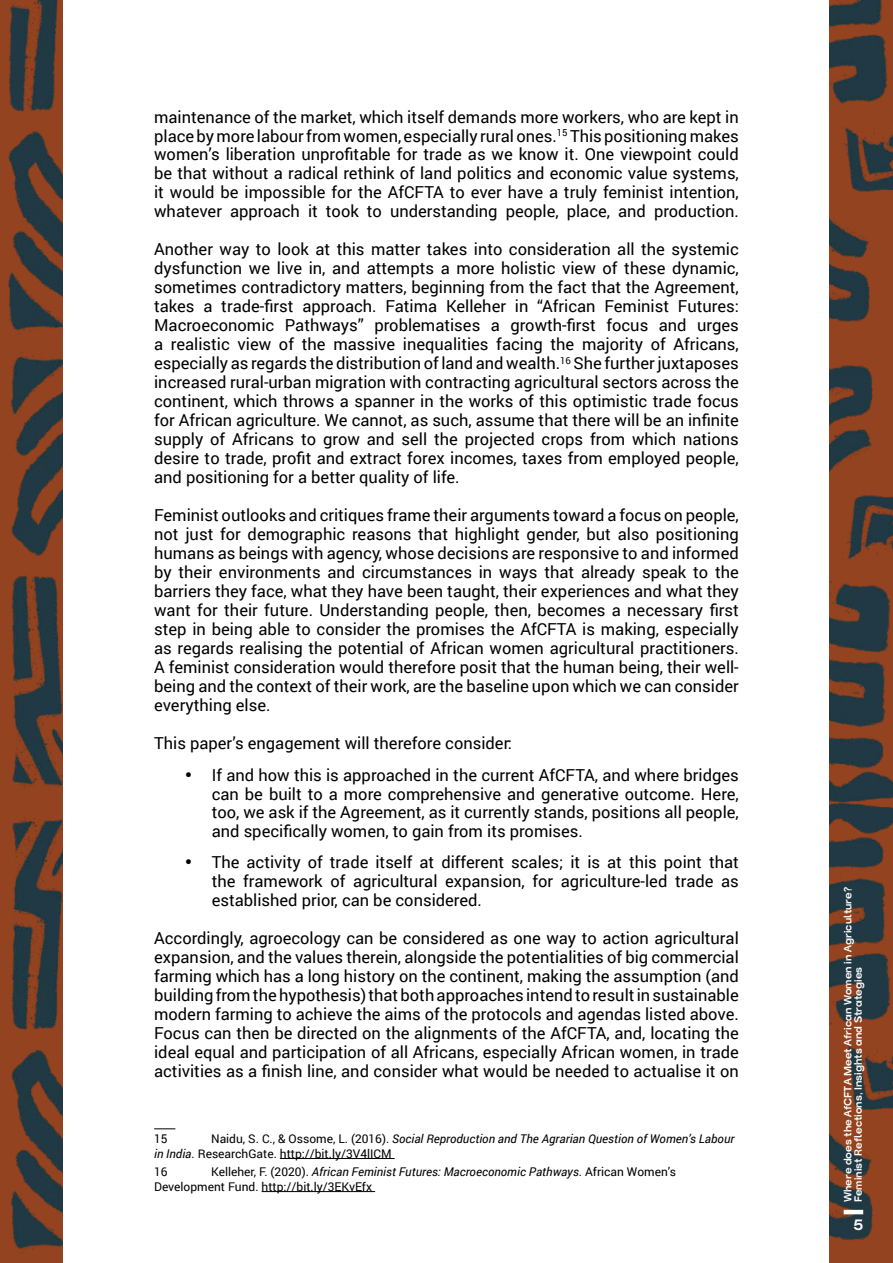
<style>
.page{position:relative;width:893px;height:1263px;background:#fff}
.page>*{position:absolute;margin:0;border:0;box-sizing:border-box;transform-origin:0 0}
.t1{font:16.5px/18.9px "Roboto";color:#000;text-align:justify}
.t2{font:700 15px "Trap";color:#fff}
.t3{font:12px/14.4px "Roboto";color:#000}
.t4{font:700 10.5px/10.5px "Trap";color:#fff}
.s1{font-style:italic}
</style>
<div class="page">
<img style="left:0;top:0;width:893px;height:1263px">
<hr style="left:844px;top:1210px;width:19px;height:4px;background:#fff">
<div style="left:64px;top:0;width:765px;height:1263px;background:#fff"></div>
<svg style="left:154px;top:1128px;width:21px;height:1px"></svg>
<hr style="left:280px;top:1158px;width:115px;height:1px;background:#000">
<hr style="left:262px;top:1191px;width:113px;height:1px;background:#000">
<p class="t1" style="left:154px;top:107px;width:586px">maintenance of the market, which itself demands more workers, who are kept in place by more labour from women, especially rural ones.<sup>15</sup> This positioning makes women’s liberation unprofitable for trade as we know it. One viewpoint could be that without a radical rethink of land politics and economic value systems, it would be impossible for the AfCFTA to ever have a truly feminist intention, whatever approach it took to understanding people, place, and production.</p>
<p class="t1" style="left:154px;top:239px;width:586px">Another way to look at this matter takes into consideration all the systemic dysfunction we live in, and attempts a more holistic view of these dynamic, sometimes contradictory matters, beginning from the fact that the Agreement, takes a trade-first approach. Fatima Kelleher in “African Feminist Futures:<br>Macroeconomic Pathways” problematises a growth-first focus and urges a realistic view of the massive inequalities facing the majority of Africans, especially as regards the distribution of land and wealth.<sup>16</sup> She further juxtaposes increased rural-urban migration with contracting agricultural sectors across the continent, which throws a spanner in the works of this optimistic trade focus for African agriculture. We cannot, as such, assume that there will be an infinite supply of Africans to grow and sell the projected crops from which nations desire to trade, profit and extract forex incomes, taxes from employed people, and positioning for a better quality of life.</p>
<p class="t1" style="left:154px;top:505px;width:586px">Feminist outlooks and critiques frame their arguments toward a focus on people, not just for demographic reasons that highlight gender, but also positioning humans as beings with agency, whose decisions are responsive to and informed by their environments and circumstances in ways that already speak to the barriers they face, what they have been taught, their experiences and what they want for their future. Understanding people, then, becomes a necessary first step in being able to consider the promises the AfCFTA is making, especially as regards realising the potential of African women agricultural practitioners.<br>A feminist consideration would therefore posit that the human being, their well&shy;being and the context of their work, are the baseline upon which we can consider everything else.</p>
<p class="t1" style="left:154px;top:733px;width:359px">This paper’s engagement will therefore consider:</p>
<p class="t1" style="left:212px;top:764px;width:529px;text-indent:-27px">• If and how this is approached in the current AfCFTA, and where bridges can be built to a more comprehensive and generative outcome. Here, too, we ask if the Agreement, as it currently stands, positions all people, and specifically women, to gain from its promises.</p>
<p class="t1" style="left:212px;top:852px;width:529px;text-indent:-27px">• The activity of trade itself at different scales; it is at this point that the framework of agricultural expansion, for agriculture-led trade as established prior, can be considered.</p>
<p class="t1" style="left:154px;top:928px;width:586px">Accordingly, agroecology can be considered as one way to action agricultural expansion, and the values therein, alongside the potentialities of big commercial farming which has a long history on the continent, making the assumption (and building from the hypothesis) that both approaches intend to result in sustainable modern farming to achieve the aims of the protocols and agendas listed above.<br>Focus can then be directed on the alignments of the AfCFTA, and, locating the ideal equal and participation of all Africans, especially African women, in trade activities as a finish line, and consider what would be needed to actualise it on</p>
<p class="t3" style="left:154px;top:1131px;width:582px;text-indent:57px">Naidu, S. C., &amp; Ossome, L. (2016). <span class="s1">Social Reproduction and The Agrarian Question of Women’s Labour in India</span>. ResearchGate. http://bit.ly/3V4lICM</p>
<p class="t3" style="left:154px;top:1164px;width:15px">16</p>
<p class="t3" style="left:154px;top:1131px;width:15px">15</p>
<p class="t3" style="left:154px;top:1164px;width:523px;text-indent:57px">Kelleher, F. (2020). <span class="s1">African Feminist Futures: Macroeconomic Pathways</span>. African Women’s<br>Development Fund. http://bit.ly/3EKvEfx</p>
<p class="t4" style="left:843px;top:1202px;width:317px;rotate:-90deg">Where does the AfCFTA Meet African Women in Agriculture?<br>Feminist Reflections, Insights and Strategies</p>
<p class="t2" style="left:853px;top:1219px;width:11px">5</p>
</div>
